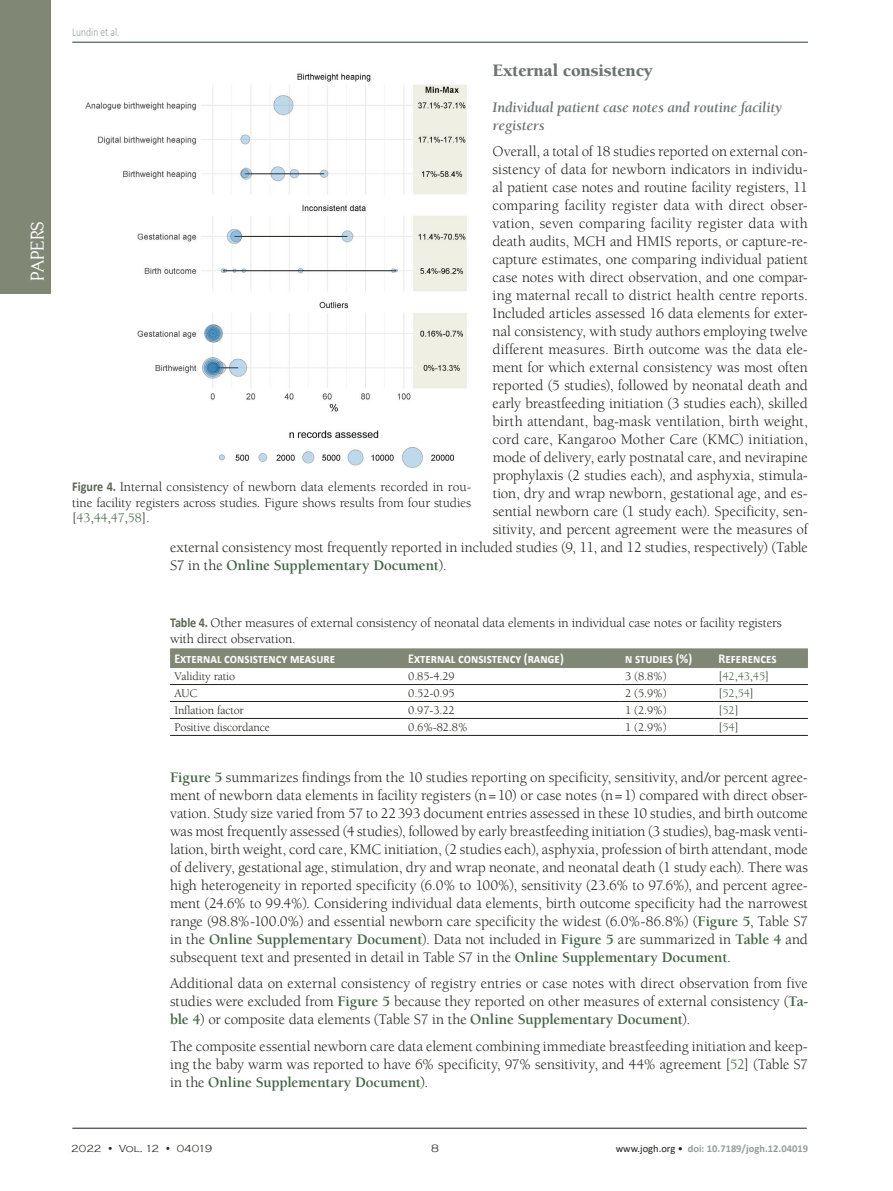
<style>
.page{position:relative;width:893px;height:1191px;background:#fff}
.page>*{position:absolute;margin:0;border:0;box-sizing:border-box;transform-origin:0 0}
.Podnaslovi_PAPERS_2{font:900 18px "Berkeley Std";letter-spacing:-.01em;color:#6d7473}
.t1{font:18px "Centabel";color:#fff}
.Tekst_Osnovni{font:15px/18px "Berkeley Std";color:#20231e;text-align:justify}
.Podnaslov_PAPERS_3{font:italic 700 15px/18px "Berkeley Std";letter-spacing:-.01em;color:#6d7473}
.Tekst_Osnovni-2{font:700 15px "Berkeley Std";letter-spacing:-.005em;color:#446444}
.potpisi_slike{font:13.5px/15.8px "Berkeley Std";letter-spacing:-.01em;color:#20231e;text-align:justify}
.Tab_Head{font:700 13.5px "Calibri";color:#fff;scale:.9 1}
.Tab_text{font:12px "Berkeley Std";letter-spacing:-.01em;color:#20231e}
.Tab_text-2{font:12px "Berkeley Std";letter-spacing:-.01em;color:#446444}
.t2{font:300 12px "Calibri";color:#959c9d;scale:.8 1}
.t3{font:300 10.95px "Copperplate Gothic";color:#20231e}
.t4{font:700 10.5px "Calibri";color:#959c9d}
.t5{font:300 10.5px "Copperplate Gothic";letter-spacing:-.005em;color:#20231e}
.s1{font-weight:400;color:#20231e}
.s2{font-family:"Calibri";font-weight:700;color:#5b6652}
.s3{color:#446444}
.s4{color:#20231e}
.s5{font-weight:700;color:#446444}
</style>
<div class="page">
<hr style="left:72px;top:1128px;width:735px;height:1px;background:#20231e">
<hr style="left:72px;top:42px;width:736px;height:1px;background:#264233">
<div style="left:0;top:0;width:51px;height:293px;background:#818775"></div>
<img style="left:85px;top:73px;width:382px;height:395px">
<div style="left:170px;top:649px;width:638px;height:18px;background:#818775"></div>
<hr style="left:170px;top:684px;width:234px;height:1px;background:#20231e">
<hr style="left:404px;top:684px;width:217px;height:1px;background:#20231e">
<hr style="left:621px;top:684px;width:93px;height:1px;background:#20231e">
<hr style="left:714px;top:684px;width:94px;height:1px;background:#20231e">
<hr style="left:170px;top:701px;width:234px;height:1px;background:#20231e">
<hr style="left:404px;top:701px;width:217px;height:1px;background:#20231e">
<hr style="left:621px;top:701px;width:93px;height:1px;background:#20231e">
<hr style="left:714px;top:701px;width:94px;height:1px;background:#20231e">
<hr style="left:170px;top:718px;width:234px;height:1px;background:#20231e">
<hr style="left:404px;top:718px;width:217px;height:1px;background:#20231e">
<hr style="left:621px;top:718px;width:93px;height:1px;background:#20231e">
<hr style="left:714px;top:718px;width:94px;height:1px;background:#20231e">
<hr style="left:170px;top:735px;width:234px;height:1px;background:#20231e">
<hr style="left:404px;top:735px;width:217px;height:1px;background:#20231e">
<hr style="left:621px;top:735px;width:93px;height:1px;background:#20231e">
<hr style="left:714px;top:735px;width:94px;height:1px;background:#20231e">
<hr style="left:170px;top:648px;width:234px;height:1px;background:#818775">
<hr style="left:404px;top:648px;width:217px;height:1px;background:#818775">
<hr style="left:621px;top:648px;width:93px;height:1px;background:#818775">
<hr style="left:714px;top:648px;width:94px;height:1px;background:#818775">
<hr style="left:170px;top:667px;width:234px;height:1px;background:#818775">
<hr style="left:404px;top:667px;width:217px;height:1px;background:#818775">
<hr style="left:621px;top:667px;width:93px;height:1px;background:#818775">
<hr style="left:714px;top:667px;width:94px;height:1px;background:#818775">
<p class="t1" style="left:27px;top:281px;width:61px;rotate:-90deg">PAPERS</p>
<p class="t2" style="left:72px;top:25px;width:61px">Lundin et al.</p>
<p class="Podnaslovi_PAPERS_2" style="left:492px;top:61px;width:162px">External consistency</p>
<p class="Podnaslov_PAPERS_3" style="left:492px;top:98px;width:291px">Individual patient case notes and routine facility registers</p>
<p class="Tekst_Osnovni" style="left:492px;top:143px;width:317px">Overall, a total of 18 studies reported on external con-</p>
<p class="Tekst_Osnovni" style="left:492px;top:161px;width:317px">sistency of data for newborn indicators in individu-</p>
<p class="Tekst_Osnovni" style="left:492px;top:179px;width:317px">al patient case notes and routine facility registers, 11</p>
<p class="Tekst_Osnovni" style="left:492px;top:197px;width:317px">comparing facility register data with direct obser-</p>
<p class="Tekst_Osnovni" style="left:492px;top:215px;width:317px">vation, seven comparing facility register data with</p>
<p class="Tekst_Osnovni" style="left:492px;top:233px;width:317px">death audits, MCH and HMIS reports, or capture-re-</p>
<p class="Tekst_Osnovni" style="left:492px;top:251px;width:317px">capture estimates, one comparing individual patient</p>
<p class="Tekst_Osnovni" style="left:492px;top:269px;width:317px">case notes with direct observation, and one compar-</p>
<p class="Tekst_Osnovni" style="left:492px;top:287px;width:317px">ing maternal recall to district health centre reports.</p>
<p class="Tekst_Osnovni" style="left:492px;top:305px;width:317px">Included articles assessed 16 data elements for exter-</p>
<p class="Tekst_Osnovni" style="left:492px;top:323px;width:317px">nal consistency, with study authors employing twelve</p>
<p class="Tekst_Osnovni" style="left:492px;top:341px;width:317px">different measures. Birth outcome was the data ele-</p>
<p class="Tekst_Osnovni" style="left:492px;top:359px;width:317px">ment for which external consistency was most often</p>
<p class="Tekst_Osnovni" style="left:492px;top:377px;width:317px">reported (5 studies), followed by neonatal death and</p>
<p class="Tekst_Osnovni" style="left:492px;top:395px;width:317px">early breastfeeding initiation (3 studies each), skilled</p>
<p class="Tekst_Osnovni" style="left:492px;top:413px;width:317px">birth attendant, bag-mask ventilation, birth weight,</p>
<p class="Tekst_Osnovni" style="left:492px;top:431px;width:317px">cord care, Kangaroo Mother Care (KMC) initiation,</p>
<p class="Tekst_Osnovni" style="left:493px;top:449px;width:317px">mode of delivery, early postnatal care, and nevirapine</p>
<p class="Tekst_Osnovni" style="left:493px;top:467px;width:317px">prophylaxis (2 studies each), and asphyxia, stimula-</p>
<p class="Tekst_Osnovni" style="left:493px;top:485px;width:317px">tion, dry and wrap newborn, gestational age, and es-</p>
<p class="Tekst_Osnovni" style="left:493px;top:503px;width:317px">sential newborn care (1 study each). Specificity, sen-</p>
<p class="Tekst_Osnovni" style="left:493px;top:521px;width:317px">sitivity, and percent agreement were the measures of</p>
<p class="Tekst_Osnovni" style="left:170px;top:539px;width:639px">external consistency most frequently reported in included studies (9, 11, and 12 studies, respectively) (Table</p>
<p class="Tekst_Osnovni-2" style="left:170px;top:557px;width:278px"><span class="s1">S7 in the</span> Online Supplementary Document<span class="s1">).</span></p>
<p class="potpisi_slike" style="left:72px;top:479px;width:401px"><span class="s2">Figure 4.</span> Internal consistency of newborn data elements recorded in rou&shy;tine facility registers across studies. Figure shows results from four studies [<span class="s3">43</span>,<span class="s3">44</span>,<span class="s3">47</span>,<span class="s3">58</span>].</p>
<p class="potpisi_slike" style="left:170px;top:615px;width:613px"><span class="s2">Table 4.</span> Other measures of external consistency of neonatal data elements in individual case notes or facility registers with direct observation.</p>
<p class="Tab_Head" style="left:174px;top:649px;width:180px">External consistency measure</p>
<p class="Tab_Head" style="left:408px;top:649px;width:174px">External consistency (range)</p>
<p class="Tab_Head" style="left:625px;top:649px;width:76px">n studies (%)</p>
<p class="Tab_Head" style="left:719px;top:649px;width:66px">References</p>
<p class="Tab_text" style="left:174px;top:670px;width:62px">Validity ratio</p>
<p class="Tab_text" style="left:408px;top:670px;width:48px">0.85-4.29</p>
<p class="Tab_text" style="left:625px;top:670px;width:43px">3 (8.8%)</p>
<p class="Tab_text-2" style="left:719px;top:670px;width:52px"><span class="s4">[</span>42<span class="s4">,</span>43<span class="s4">,</span>45<span class="s4">]</span></p>
<p class="Tab_text" style="left:174px;top:687px;width:25px">AUC</p>
<p class="Tab_text" style="left:408px;top:687px;width:48px">0.52-0.95</p>
<p class="Tab_text" style="left:625px;top:687px;width:43px">2 (5.9%)</p>
<p class="Tab_text-2" style="left:719px;top:687px;width:37px"><span class="s4">[</span>52<span class="s4">,</span>54<span class="s4">]</span></p>
<p class="Tab_text" style="left:174px;top:704px;width:71px">Inflation factor</p>
<p class="Tab_text" style="left:408px;top:704px;width:48px">0.97-3.22</p>
<p class="Tab_text" style="left:625px;top:704px;width:43px">1 (2.9%)</p>
<p class="Tab_text" style="left:719px;top:704px;width:22px">[<span class="s3">52</span>]</p>
<p class="Tab_text" style="left:174px;top:721px;width:97px">Positive discordance</p>
<p class="Tab_text" style="left:408px;top:721px;width:61px">0.6%-82.8%</p>
<p class="Tab_text" style="left:625px;top:721px;width:43px">1 (2.9%)</p>
<p class="Tab_text" style="left:719px;top:721px;width:22px">[<span class="s3">54</span>]</p>
<p class="Tekst_Osnovni" style="left:170px;top:768px;width:639px"><span class="s5">Figure 5</span> summarizes findings from the 10 studies reporting on specificity, sensitivity, and/or percent agree&shy;ment of newborn data elements in facility registers (n=10) or case notes (n=1) compared with direct obser&shy;vation. Study size varied from 57 to 22393 document entries assessed in these 10 studies, and birth outcome was most frequently assessed (4 studies), followed by early breastfeeding initiation (3 studies), bag-mask venti&shy;lation, birth weight, cord care, KMC initiation, (2 studies each), asphyxia, profession of birth attendant, mode of delivery, gestational age, stimulation, dry and wrap neonate, and neonatal death (1 study each). There was high heterogeneity in reported specificity (6.0% to 100%), sensitivity (23.6% to 97.6%), and percent agree&shy;ment (24.6% to 99.4%). Considering individual data elements, birth outcome specificity had the narrowest range (98.8%-100.0%) and essential newborn care specificity the widest (6.0%-86.8%) (<span class="s5">Figure 5</span>, Table S7 in the <span class="s5">Online Supplementary Document</span>). Data not included in <span class="s5">Figure 5</span> are summarized in <span class="s5">Table 4</span> and subsequent text and presented in detail in Table S7 in the <span class="s5">Online Supplementary Document</span>.</p>
<p class="Tekst_Osnovni" style="left:170px;top:975px;width:639px">Additional data on external consistency of registry entries or case notes with direct observation from five studies were excluded from <span class="s5">Figure 5</span> because they reported on other measures of external consistency (<span class="s5">Ta&shy;ble 4</span>) or composite data elements (Table S7 in the <span class="s5">Online Supplementary Document</span>).</p>
<p class="Tekst_Osnovni" style="left:170px;top:1037px;width:639px">The composite essential newborn care data element combining immediate breastfeeding initiation and keep&shy;ing the baby warm was reported to have 6% specificity, 97% sensitivity, and 44% agreement [<span class="s3">52</span>] (Table S7 in the <span class="s5">Online Supplementary Document</span>).</p>
<p class="t5" style="left:71px;top:1142px;width:143px">2022 • Vol. 12 • 04019</p>
<p class="t3" style="left:431px;top:1142px;width:9px">8</p>
<p class="t4" style="left:616px;top:1141px;width:194px"><span class="s1">www.jogh.org •</span> doi: 10.7189/jogh.12.04019</p>
</div>
